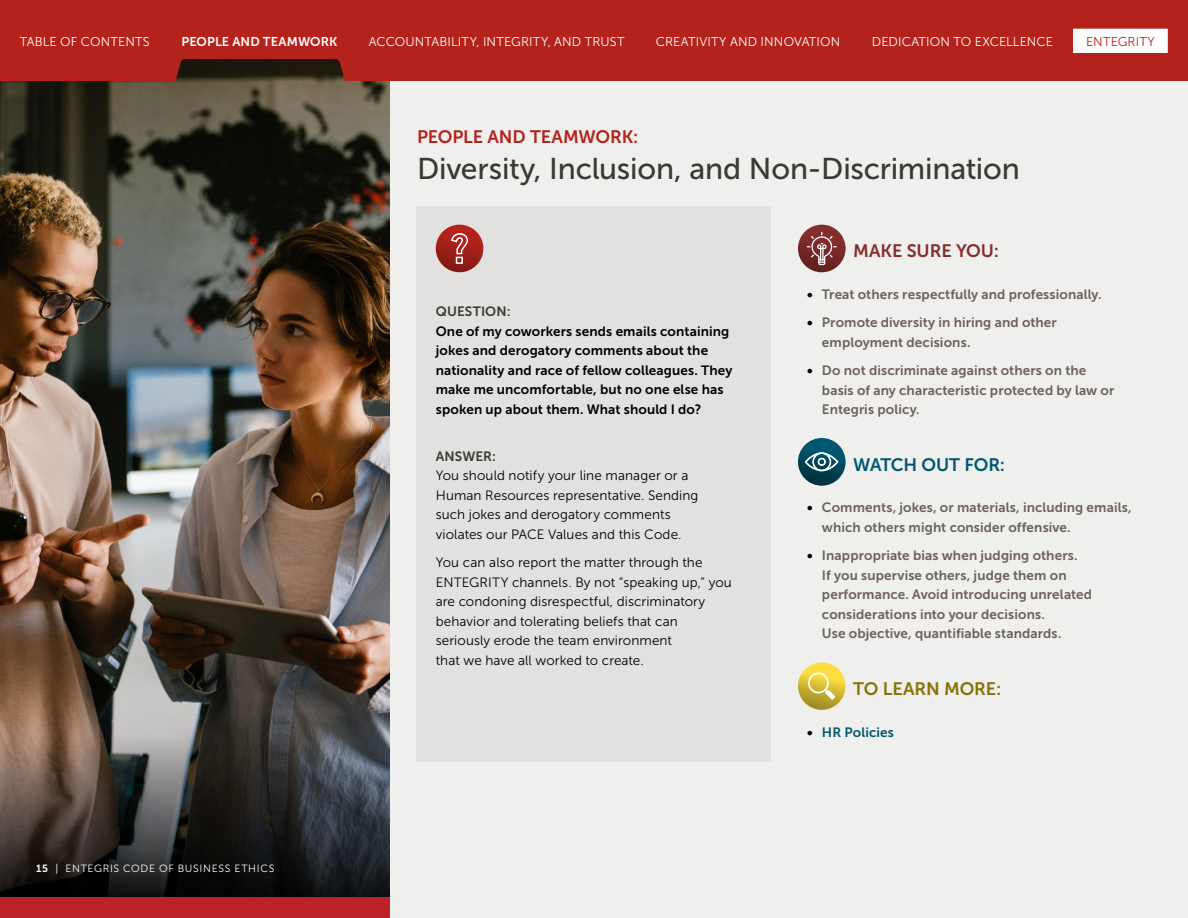
<style>
.page{position:relative;width:1188px;height:918px;background:#fff}
.page>*{position:absolute;margin:0;border:0;box-sizing:border-box;transform-origin:0 0}
.t1{font:30px "Museo Sans 500";letter-spacing:-.005em;color:#3b3936}
.t2{font:18px "Museo Sans 700";letter-spacing:-.01em;color:#b3231c}
.t3{font:18px "Museo Sans 700";letter-spacing:-.015em;color:#005870}
.t4{font:18px "Museo Sans 700";letter-spacing:-.01em;color:#887306}
.t5{font:18px "Museo Sans 700";letter-spacing:-.005em;color:#832e2d}
.t6{font:13.5px/19.5px "Museo Sans 700";letter-spacing:.01em;color:#6d615a}
.t7{font:13.5px/19.5px "Museo Sans 300";letter-spacing:.005em;color:#000}
.t8{font:13.5px/19.5px "Museo Sans 700";letter-spacing:.01em;color:#000}
.t9{font:13.5px "Museo Sans 700";letter-spacing:.01em;color:#3b3936}
.t10{font:13.5px "Museo Sans 700";letter-spacing:.005em;color:#005870}
.t11{font:12.75px "Museo Sans 300";letter-spacing:.01em;color:#fff}
.t12{font:12.75px "Museo Sans 700";letter-spacing:.005em;color:#fff}
.t13{font:12.75px "Museo Sans 300";letter-spacing:.015em;color:#b3231c}
.t14{font:10.5px "Museo Sans 300";letter-spacing:.07em;color:#fff}
.s1{font-family:"Museo Sans 700"}
.s2{color:#000}
</style>
<div class="page">
<div style="left:389px;top:81px;width:799px;height:837px;background:#efefee"></div>
<svg style="left:798px;top:438px;width:47px;height:48px"></svg>
<svg style="left:805px;top:452px;width:34px;height:19px"></svg>
<svg style="left:798px;top:662px;width:47px;height:48px"></svg>
<svg style="left:808px;top:672px;width:28px;height:28px"></svg>
<img style="left:0;top:81px;width:390px;height:655px">
<div style="left:798px;top:225px;width:47px;height:47px;background:linear-gradient(to bottom,#8b3130,#602221);border-radius:50%"></div>
<svg style="left:807px;top:232px;width:30px;height:33px"></svg>
<svg style="left:0;top:736px;width:390px;height:162px;background:#393533"></svg>
<div style="left:416px;top:207px;width:355px;height:555px;background:#e2e1df"></div>
<div style="left:436px;top:225px;width:47px;height:47px;background:linear-gradient(to bottom,#be251e,#831914);border-radius:50%"></div>
<svg style="left:450px;top:232px;width:19px;height:33px"></svg>
<div style="left:0;top:898px;width:390px;height:20px;background:#bc2227"></div>
<div style="left:0;top:0;width:1188px;height:81px;background:#b3231c"></div>
<div style="left:1074px;top:29px;width:93px;height:23px;background:#fff"></div>
<p class="t11" style="left:20px;top:34px;width:131px">TABLE OF CONTENTS</p>
<p class="t12" style="left:182px;top:34px;width:158px">PEOPLE AND TEAMWORK</p>
<p class="t11" style="left:369px;top:34px;width:257px">ACCOUNTABILITY, INTEGRITY, AND TRUST</p>
<p class="t11" style="left:656px;top:34px;width:186px">CREATIVITY AND INNOVATION</p>
<p class="t11" style="left:872px;top:34px;width:183px">DEDICATION TO EXCELLENCE</p>
<p class="t13" style="left:1086px;top:34px;width:70px">ENTEGRITY</p>
<h2 class="t2" style="left:417px;top:126px;width:223px">PEOPLE AND TEAMWORK:</h2>
<h1 class="t1" style="left:417px;top:152px;width:604px">Diversity, Inclusion, and Non-Discrimination</h1>
<p class="t14" style="left:36px;top:863px;width:240px"><span class="s1">15</span> | ENTEGRIS CODE OF BUSINESS ETHICS</p>
<p class="t9" style="left:436px;top:304px;width:76px">QUESTION:</p>
<p class="t8" style="left:436px;top:321px;width:298px">One of my coworkers sends emails containing jokes and derogatory comments about the nationality and race of fellow colleagues. They make me uncomfortable, but no one else has spoken up about them. What should I do?</p>
<p class="t9" style="left:436px;top:449px;width:62px">ANSWER:</p>
<p class="t7" style="left:436px;top:466px;width:264px">You should notify your line manager or a Human Resources representative. Sending such jokes and derogatory comments violates our PACE Values and this Code.</p>
<p class="t7" style="left:436px;top:553px;width:298px">You can also report the matter through the ENTEGRITY channels. By not “speaking up,” you are condoning disrespectful, discriminatory behavior and tolerating beliefs that can seriously erode the team environment<br>that we have all worked to create.</p>
<h2 class="t5" style="left:853px;top:241px;width:147px">MAKE SURE YOU:</h2>
<p class="t6" style="left:807px;top:284px;width:296px"><span class="s2">•</span> Treat others respectfully and professionally.</p>
<p class="t6" style="left:822px;top:313px;width:236px;text-indent:-15px"><span class="s2">•</span> Promote diversity in hiring and other employment decisions.</p>
<p class="t6" style="left:822px;top:361px;width:294px;text-indent:-15px"><span class="s2">•</span> Do not discriminate against others on the basis of any characteristic protected by law or<br>Entegris policy.</p>
<h2 class="t3" style="left:853px;top:454px;width:153px">WATCH OUT FOR:</h2>
<p class="t6" style="left:822px;top:498px;width:311px;text-indent:-15px"><span class="s2">•</span> Comments, jokes, or materials, including emails, which others might consider offensive.</p>
<p class="t6" style="left:822px;top:546px;width:272px;text-indent:-15px"><span class="s2">•</span> Inappropriate bias when judging others.<br>If you supervise others, judge them on performance. Avoid introducing unrelated considerations into your decisions.<br>Use objective, quantifiable standards.</p>
<h2 class="t4" style="left:853px;top:679px;width:150px">TO LEARN MORE:</h2>
<p class="t10" style="left:807px;top:725px;width:88px"><span class="s2">•</span> HR Policies</p>
</div>
